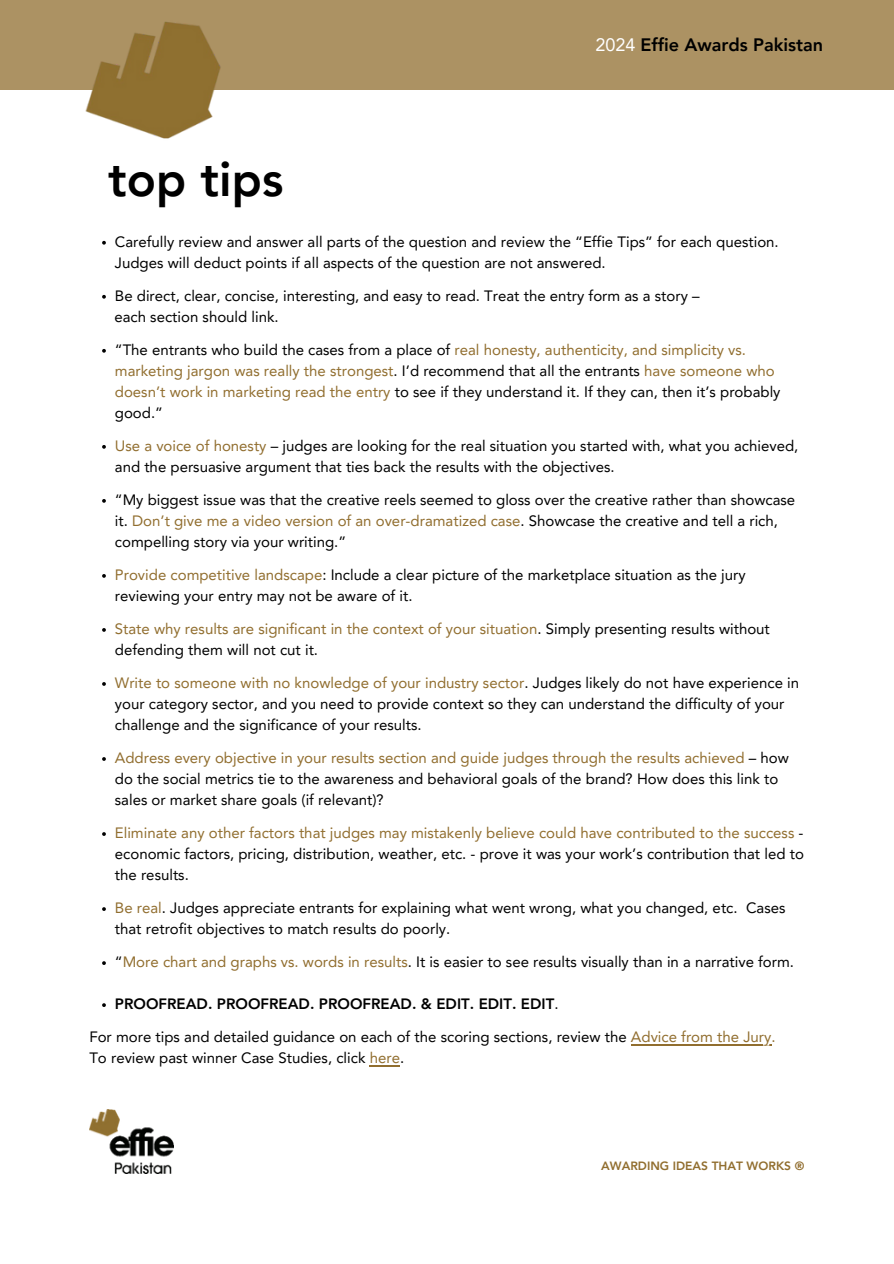
<style>
.page{position:relative;width:894px;height:1264px;background:#fff}
.page>*{position:absolute;margin:0;border:0;box-sizing:border-box;transform-origin:0 0}
.t1{font:800 48px "Avenir LT Pro";color:#000}
.t2{font:800 18px "Avenir LT Pro";color:#000}
.t3{font:15px/21px "Avenir LT Pro";color:#000}
.t4{font:800 15px "Avenir LT Pro";color:#000}
.t5{font:800 12px "Avenir LT Pro";color:#916e2f}
.s1{font-weight:400;color:#fff}
.s2{color:#916e2f}
.s3{font-weight:400}
</style>
<div class="page">
<div style="left:0;top:0;width:893px;height:89px;background:#ac9263"></div>
<img style="left:28px;top:22px;width:252px;height:117px">
<svg style="left:102px;top:241px;width:4px;height:4px"></svg>
<svg style="left:102px;top:295px;width:4px;height:4px"></svg>
<svg style="left:102px;top:349px;width:4px;height:4px"></svg>
<svg style="left:102px;top:445px;width:4px;height:4px"></svg>
<svg style="left:102px;top:499px;width:4px;height:4px"></svg>
<svg style="left:102px;top:574px;width:4px;height:4px"></svg>
<svg style="left:102px;top:628px;width:4px;height:4px"></svg>
<svg style="left:102px;top:682px;width:4px;height:4px"></svg>
<svg style="left:102px;top:757px;width:4px;height:4px"></svg>
<svg style="left:102px;top:832px;width:4px;height:3px"></svg>
<svg style="left:102px;top:907px;width:4px;height:3px"></svg>
<svg style="left:102px;top:961px;width:4px;height:3px"></svg>
<svg style="left:102px;top:1003px;width:4px;height:3px"></svg>
<hr style="left:630px;top:1043px;width:141px;height:2px;background:#916e2f">
<hr style="left:369px;top:1064px;width:31px;height:2px;background:#916e2f">
<img style="left:89px;top:1109px;width:85px;height:64px">
<p class="t1" style="left:108px;top:160px;width:177px">top tips</p>
<p class="t2" style="left:595px;top:37px;width:229px"><span class="s1">2024</span> Effie Awards Pakistan</p>
<p class="t3" style="left:115px;top:232px;width:665px">Carefully review and answer all parts of the question and review the “Effie Tips” for each question.<br>Judges will deduct points if all aspects of the question are not answered.</p>
<p class="t3" style="left:115px;top:286px;width:586px">Be direct, clear, concise, interesting, and easy to read. Treat the entry form as a story –</p>
<p class="t3" style="left:115px;top:340px;width:667px">“The entrants who build the cases from a place of <span class="s2">real honesty, authenticity, and simplicity vs. marketing jargon was really the strongest</span>. I’d recommend that all the entrants <span class="s2">have someone who doesn’t work in marketing read the entry</span> to see if they understand it. If they can, then it’s probably good.”</p>
<p class="t3" style="left:115px;top:436px;width:684px"><span class="s2">Use a voice of honesty</span> – judges are looking for the real situation you started with, what you achieved, and the persuasive argument that ties back the results with the objectives.</p>
<p class="t3" style="left:115px;top:490px;width:681px">“My biggest issue was that the creative reels seemed to gloss over the creative rather than showcase it. <span class="s2">Don’t give me a video version of an over-dramatized case</span>. Showcase the creative and tell a rich, compelling story via your writing.”</p>
<p class="t3" style="left:115px;top:565px;width:632px"><span class="s2">Provide competitive landscape</span>: Include a clear picture of the marketplace situation as the jury reviewing your entry may not be aware of it.</p>
<p class="t3" style="left:115px;top:619px;width:656px"><span class="s2">State why results are significant in the context of your situation</span>. Simply presenting results without defending them will not cut it.</p>
<p class="t3" style="left:115px;top:673px;width:685px"><span class="s2">Write to someone with no knowledge of your industry sector</span>. Judges likely do not have experience in your category sector, and you need to provide context so they can understand the difficulty of your challenge and the significance of your results.</p>
<p class="t3" style="left:115px;top:748px;width:675px"><span class="s2">Address every objective in your results section and guide judges through the results achieved</span> – how do the social metrics tie to the awareness and behavioral goals of the brand? How does this link to sales or market share goals (if relevant)?</p>
<p class="t3" style="left:115px;top:823px;width:690px;text-align:justify"><span class="s2">Eliminate any other factors that judges may mistakenly believe could have contributed to the success</span> - economic factors, pricing, distribution, weather, etc. - prove it was your work’s contribution that led to the results.</p>
<p class="t3" style="left:115px;top:898px;width:672px"><span class="s2">Be real</span>. Judges appreciate entrants for explaining what went wrong, what you changed, etc. Cases that retrofit objectives to match results do poorly.</p>
<p class="t3" style="left:115px;top:952px;width:680px">“<span class="s2">More chart and graphs vs. words in results</span>. It is easier to see results visually than in a narrative form.</p>
<p class="t4" style="left:115px;top:997px;width:445px">PROOFREAD. PROOFREAD. PROOFREAD. &amp; EDIT. EDIT. EDIT<span class="s3">.</span></p>
<p class="t3" style="left:114px;top:307px;width:166px">each section should link.</p>
<p class="t3" style="left:89px;top:1027px;width:687px">For more tips and detailed guidance on each of the scoring sections, review the <span class="s2">Advice from the Jury.</span></p>
<p class="t3" style="left:89px;top:1048px;width:316px">To review past winner Case Studies, click <span class="s2">here</span>.</p>
<p class="t5" style="left:601px;top:1161px;width:204px">AWARDING IDEAS THAT WORKS ®</p>
</div>
